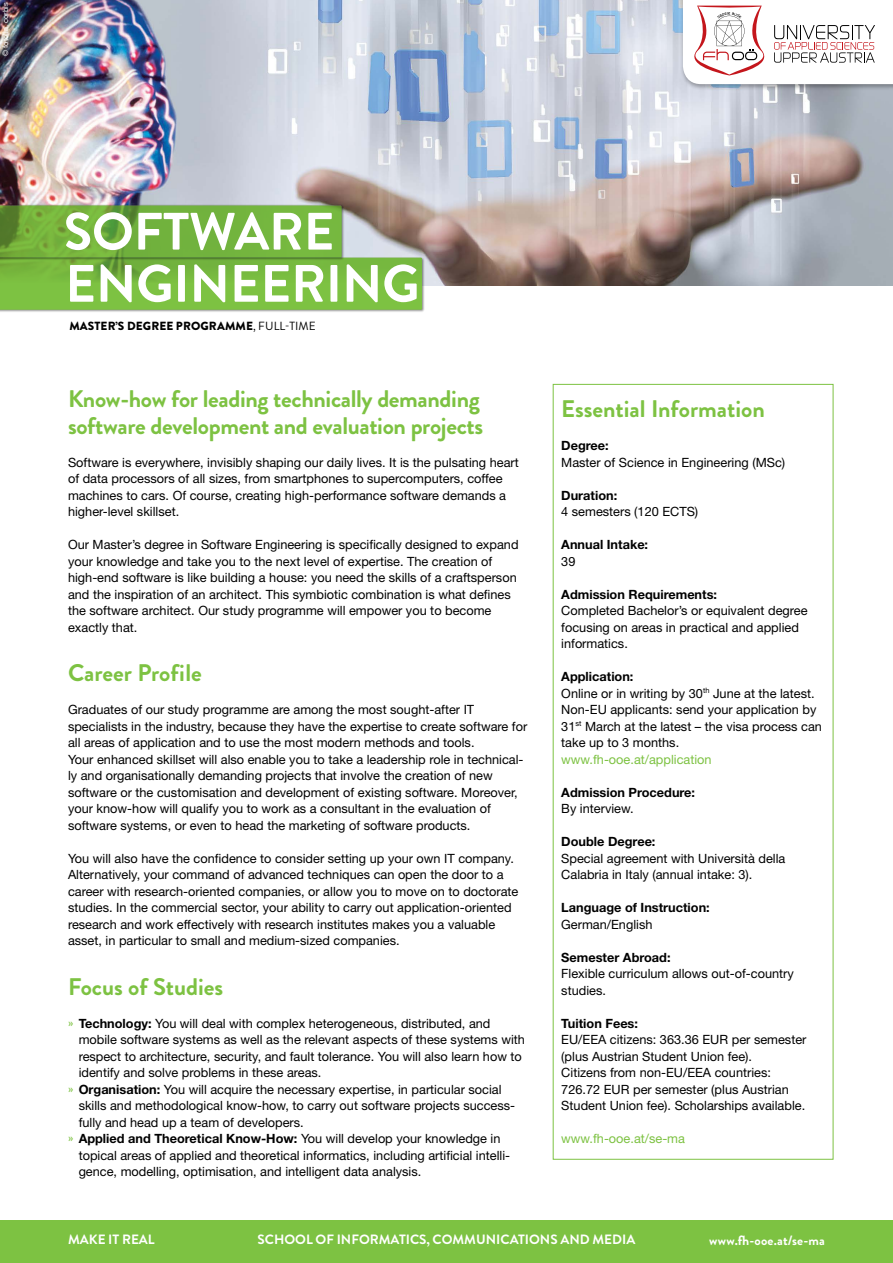
<style>
.page{position:relative;width:893px;height:1263px;background:#fff}
.page>*{position:absolute;margin:0;border:0;box-sizing:border-box;transform-origin:0 0}
.t1{font:700 52.5px "Brandon Grotesque";letter-spacing:-.005em;color:#fff}
.t2{font:700 24px/27px "Brandon Grotesque";letter-spacing:-.015em;color:#7dc242}
.t3{font:700 13.5px "Brandon Grotesque";color:#fff}
.t4{font:12.75px/16.5px "Helvetica Neue LT Std";color:#000}
.t5{font:700 12.75px "Helvetica Neue LT Std";color:#000}
.t6{font:12.75px "Helvetica Neue LT Std";color:#7dc242}
.t7{font:900 11.85px "Brandon Grotesque";letter-spacing:.01em;color:#000}
.t8{font:7.5px "Helvetica Neue LT Std";color:#fff}
.s1{font-weight:400}
.s2{font-family:"Brandon Grotesque";color:#7dc242}
.s3{font-weight:700}
.s4{font-family:"Brandon Grotesque";font-weight:400;color:#7dc242}
</style>
<div class="page">
<div style="left:0;top:1220px;width:893px;height:43px;background:#7dc242"></div>
<img style="left:0;top:0;width:893px;height:285px">
<div style="left:680px;top:0;width:213px;height:90px;background:#000;opacity:.31"></div>
<svg style="left:683px;top:0;width:210px;height:84px"></svg>
<div style="left:0;top:256px;width:425px;height:57px;background:#000;opacity:.45"></div>
<svg style="left:0;top:205px;width:422px;height:105px;background:#7bb448"></svg>
<p class="t8" style="left:1px;top:56px;width:55px;rotate:-90deg">© fotolia, corbis</p>
<h1 class="t1" style="left:64px;top:195px;width:272px">SOFTWARE</h1>
<h1 class="t1" style="left:65px;top:247px;width:356px">ENGINEERING</h1>
<p class="t7" style="left:69px;top:317px;width:248px">MASTER’S DEGREE PROGRAMME<span class="s1">, FULL-TIME</span></p>
<h2 class="t2" style="left:68px;top:386px;width:417px">Know-how for leading technically demanding software development and evaluation projects</h2>
<p class="t4" style="left:68px;top:454px;width:452px">Software is everywhere, invisibly shaping our daily lives. It is the pulsating heart of data processors of all sizes, from smartphones to supercomputers, coffee machines to cars. Of course, creating high-performance software demands a higher-level skillset.</p>
<p class="t4" style="left:68px;top:536px;width:452px">Our Master’s degree in Software Engineering is specifically designed to expand your knowledge and take you to the next level of expertise. The creation of high-end software is like building a house: you need the skills of a craftsperson and the inspiration of an architect. This symbiotic combination is what defines the software architect. Our study programme will empower you to become exactly that.</p>
<h2 class="t2" style="left:68px;top:660px;width:135px">Career Profile</h2>
<p class="t4" style="left:68px;top:701px;width:461px">Graduates of our study programme are among the most sought-after IT specialists in the industry, because they have the expertise to create software for all areas of application and to use the most modern methods and tools.<br>Your enhanced skillset will also enable you to take a leadership role in technical&shy;ly and organisationally demanding projects that involve the creation of new software or the customisation and development of existing software. Moreover, your know-how will qualify you to work as a consultant in the evaluation of software systems, or even to head the marketing of software products.</p>
<p class="t4" style="left:68px;top:850px;width:452px">You will also have the confidence to consider setting up your own IT company.<br>Alternatively, your command of advanced techniques can open the door to a career with research-oriented companies, or allow you to move on to doctorate studies. In the commercial sector, your ability to carry out application-oriented research and work effectively with research institutes makes you a valuable asset, in particular to small and medium-sized companies.</p>
<h2 class="t2" style="left:68px;top:973px;width:157px">Focus of Studies</h2>
<p class="t4" style="left:68px;top:1015px;width:424px"><span class="s2">»</span> <span class="s3">Technology:</span> You will deal with complex heterogeneous, distributed, and</p>
<p class="t4" style="left:79px;top:1031px;width:448px">mobile software systems as well as the relevant aspects of these systems with</p>
<p class="t4" style="left:79px;top:1048px;width:445px">respect to architecture, security, and fault tolerance. You will also learn how to</p>
<p class="t4" style="left:79px;top:1064px;width:244px">identify and solve problems in these areas.</p>
<p class="t4" style="left:68px;top:1081px;width:435px"><span class="s2">»</span> <span class="s3">Organisation:</span> You will acquire the necessary expertise, in particular social</p>
<p class="t4" style="left:79px;top:1097px;width:438px">skills and methodological know-how, to carry out software projects success-</p>
<p class="t4" style="left:79px;top:1114px;width:227px">fully and head up a team of developers.</p>
<p class="t5" style="left:68px;top:1131px;width:434px"><span class="s4">»</span> Applied and Theoretical Know-How: <span class="s1">You will develop your knowledge in</span></p>
<p class="t4" style="left:79px;top:1147px;width:433px">topical areas of applied and theoretical informatics, including artificial intelli-</p>
<p class="t4" style="left:79px;top:1163px;width:344px">gence, modelling, optimisation, and intelligent data analysis.</p>
<h2 class="t2" style="left:561px;top:396px;width:205px">Essential Information</h2>
<p class="t5" style="left:561px;top:438px;width:49px">Degree:</p>
<p class="t4" style="left:561px;top:454px;width:225px">Master of Science in Engineering (MSc)</p>
<p class="t5" style="left:561px;top:487px;width:57px">Duration:</p>
<p class="t4" style="left:561px;top:503px;width:138px">4 semesters (120 ECTS)</p>
<p class="t5" style="left:561px;top:537px;width:88px">Annual Intake:</p>
<p class="t4" style="left:561px;top:553px;width:16px">39</p>
<p class="t5" style="left:561px;top:586px;width:157px">Admission Requirements:</p>
<p class="t4" style="left:561px;top:602px;width:248px">Completed Bachelor’s or equivalent degree focusing on areas in practical and applied informatics.</p>
<p class="t4" style="left:561px;top:668px;width:262px"><span class="s3">Application:<br></span>Online or in writing by 30<sup>th</sup> June at the latest.<br>Non-EU applicants: send your application by 31<sup>st</sup> March at the latest – the visa process can take up to 3 months.</p>
<p class="t6" style="left:561px;top:751px;width:152px">www.fh-ooe.at/application</p>
<p class="t5" style="left:561px;top:784px;width:135px">Admission Procedure:</p>
<p class="t4" style="left:561px;top:800px;width:74px">By interview.</p>
<p class="t5" style="left:561px;top:834px;width:96px">Double Degree:</p>
<p class="t4" style="left:561px;top:850px;width:226px">Special agreement with Università della<br>Calabria in Italy (annual intake: 3).</p>
<p class="t5" style="left:561px;top:900px;width:150px">Language of Instruction:</p>
<p class="t4" style="left:561px;top:916px;width:93px">German/English</p>
<p class="t5" style="left:561px;top:949px;width:111px">Semester Abroad:</p>
<p class="t4" style="left:561px;top:965px;width:234px">Flexible curriculum allows out-of-country studies.</p>
<p class="t5" style="left:561px;top:1015px;width:78px">Tuition Fees:</p>
<p class="t4" style="left:561px;top:1031px;width:247px">EU/EEA citizens: 363.36 EUR per semester (plus Austrian Student Union fee).<br>Citizens from non-EU/EEA countries:<br>726.72 EUR per semester (plus Austrian Student Union fee). Scholarships available.</p>
<p class="t6" style="left:561px;top:1131px;width:125px">www.fh-ooe.at/se-ma</p>
<p class="t3" style="left:68px;top:1230px;width:88px">MAKE IT REAL</p>
<p class="t3" style="left:258px;top:1230px;width:379px">SCHOOL OF INFORMATICS, COMMUNICATIONS AND MEDIA</p>
<p class="t3" style="left:709px;top:1230px;width:117px">www.fh-ooe.at/se-ma</p>
</div>
